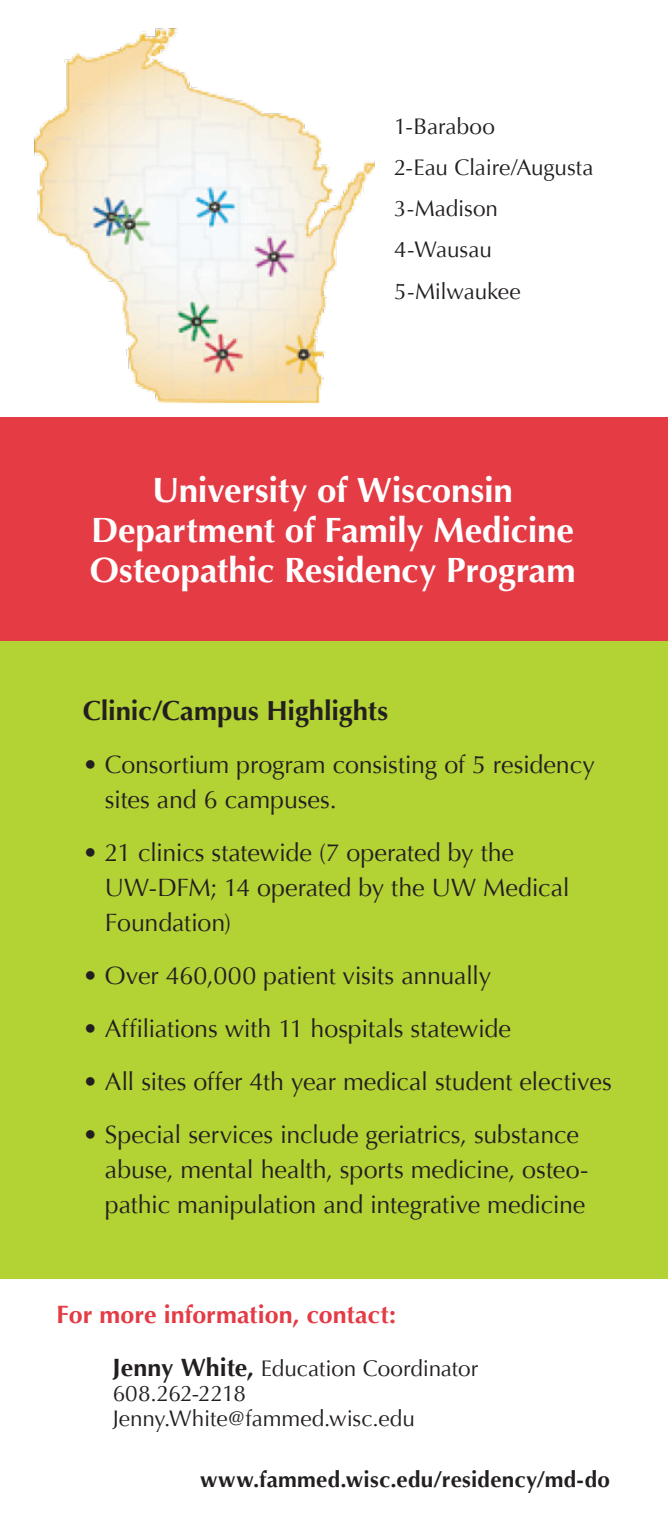
<style>
.page{position:relative;width:668px;height:1535px;background:#fff}
.page>*{position:absolute;margin:0;border:0;box-sizing:border-box;transform-origin:0 0}
.t1{font:700 35px/40px "Optima";letter-spacing:-.005em;color:#fff;text-align:center}
.t2{font:700 27.5px "Optima";letter-spacing:-.005em;color:#231f20}
.t3{font:25px/35px "Optima";letter-spacing:-.005em;color:#231f20}
.t4{font:700 25px "Optima";color:#e43b45}
.t5{font:22.5px/41.2px "Optima";letter-spacing:-.005em;color:#231f20}
.t6{font:700 22.5px "Optima";letter-spacing:.01em;color:#231f20}
.s1{font-weight:700;font-size:25px}
</style>
<div class="page">
<div style="left:0;top:495px;width:667px;height:783px;background:#b3d234"></div>
<div style="left:0;top:417px;width:667px;height:223px;background:#e43b45"></div>
<img style="left:34px;top:28px;width:341px;height:376px">
<p class="t5" style="left:394px;top:106px;width:201px">1-Baraboo<br>2-Eau Claire/Augusta<br>3-Madison<br>4-Wausau<br>5-Milwaukee</p>
<h1 class="t1" style="left:90px;top:470px;width:487px">University of Wisconsin<br>Department of Family Medicine<br>Osteopathic Residency Program</h1>
<p class="t2" style="left:83px;top:694px;width:307px">Clinic/Campus Highlights</p>
<p class="t3" style="left:105px;top:747px;width:491px;text-indent:-22px">• Consortium program consisting of 5 residency sites and 6 campuses.</p>
<p class="t3" style="left:105px;top:835px;width:466px;text-indent:-22px">• 21 clinics statewide (7 operated by the<br>UW-DFM; 14 operated by the UW Medical<br>Foundation)</p>
<p class="t3" style="left:83px;top:958px;width:410px">• Over 460,000 patient visits annually</p>
<p class="t3" style="left:83px;top:1011px;width:429px">• Affiliations with 11 hospitals statewide</p>
<p class="t3" style="left:83px;top:1064px;width:530px">• All sites offer 4th year medical student electives</p>
<p class="t3" style="left:105px;top:1117px;width:485px;text-indent:-22px">• Special services include geriatrics, substance abuse, mental health, sports medicine, osteo&shy;pathic manipulation and integrative medicine</p>
<p class="t4" style="left:56px;top:1300px;width:341px">For more information, contact:</p>
<p class="t5" style="left:113px;top:1355px;width:367px;line-height:25px"><span class="s1">Jenny White,</span> Education Coordinator<br>608.262-2218<br>Jenny.White@fammed.wisc.edu</p>
<p class="t6" style="left:200px;top:1466px;width:411px">www.fammed.wisc.edu/residency/md-do</p>
</div>
